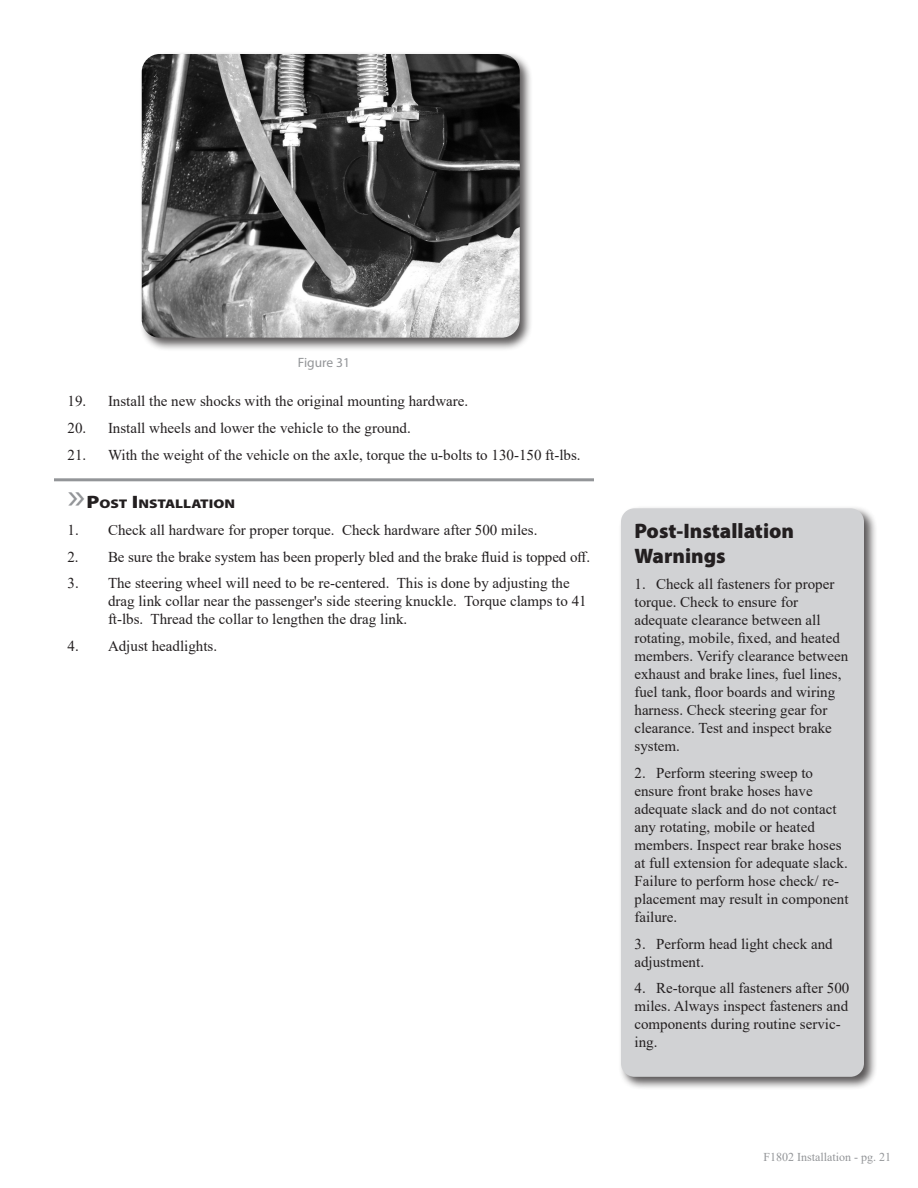
<style>
.page{position:relative;width:918px;height:1188px;background:#fff}
.page>*{position:absolute;margin:0;border:0;box-sizing:border-box;transform-origin:0 0}
.Headline{font:900 21px/25.2px "Myriad Pro";color:#231f20}
.Body_text{font:15px/18px "Times New Roman";color:#231f20}
.t1{font:13.5px "Myriad Pro";color:#939598}
.t2{font:900 12.6px "Myriad Pro";color:#231f20;scale:1.2 1}
.t3{font:12px "Times New Roman";color:#939598}
.s1{font-weight:400;font-size:36px;color:#939598}
.s2{font-size:18px}
</style>
<div class="page">
<hr style="left:54px;top:478px;width:540px;height:3px;background:#939598">
<div style="left:139px;top:51px;width:394px;height:300px;background:#231f20;opacity:.75"></div>
<img style="left:142px;top:54px;width:378px;height:284px">
<div style="left:618px;top:505px;width:260px;height:585px;background:#231f20;opacity:.75"></div>
<div style="left:621px;top:508px;width:243px;height:569px;background:#d1d2d4;border-radius:14px"></div>
<p class="t1" style="left:298px;top:354px;width:54px">Figure 31</p>
<p class="Body_text" style="left:68px;top:392px;width:402px">19. Install the new shocks with the original mounting hardware.</p>
<p class="Body_text" style="left:68px;top:419px;width:345px">20. Install wheels and lower the vehicle to the ground.</p>
<p class="Body_text" style="left:68px;top:445px;width:515px">21. With the weight of the vehicle on the axle, torque the u-bolts to 130-150 ft-lbs.</p>
<p class="t2" style="left:68px;top:496px;width:141px"><span class="s1">»</span><span class="s2">P</span>OST <span class="s2">I</span> NSTALLATION</p>
<p class="Body_text" style="left:68px;top:520px;width:471px">1. Check all hardware for proper torque. Check hardware after 500 miles.</p>
<p class="Body_text" style="left:68px;top:547px;width:524px">2. Be sure the brake system has been properly bled and the brake fluid is topped off.</p>
<p class="Body_text" style="left:108px;top:574px;width:480px;text-indent:-40px">3. The steering wheel will need to be re-centered. This is done by adjusting the drag link collar near the passenger's side steering knuckle. Torque clamps to 41 ft-lbs. Thread the collar to lengthen the drag link.</p>
<p class="Body_text" style="left:68px;top:636px;width:151px">4. Adjust headlights.</p>
<p class="Headline" style="left:634px;top:517px;width:161px">Post-Installation<br>Warnings</p>
<p class="Body_text" style="left:634px;top:575px;width:215px">1. Check all fasteners for proper torque. Check to ensure for adequate clearance between all rotating, mobile, fixed, and heated members. Verify clearance between exhaust and brake lines, fuel lines, fuel tank, floor boards and wiring harness. Check steering gear for clearance. Test and inspect brake system.</p>
<p class="Body_text" style="left:634px;top:764px;width:216px">2. Perform steering sweep to ensure front brake hoses have adequate slack and do not contact any rotating, mobile or heated members. Inspect rear brake hoses at full extension for adequate slack.<br>Failure to perform hose check/ re&shy;placement may result in component failure.</p>
<p class="Body_text" style="left:634px;top:934px;width:200px">3. Perform head light check and adjustment.</p>
<p class="Body_text" style="left:634px;top:979px;width:216px">4. Re-torque all fasteners after 500 miles. Always inspect fasteners and components during routine servic&shy;ing.</p>
<p class="t3" style="left:763px;top:1149px;width:129px">F1802 Installation - pg. 21</p>
</div>
